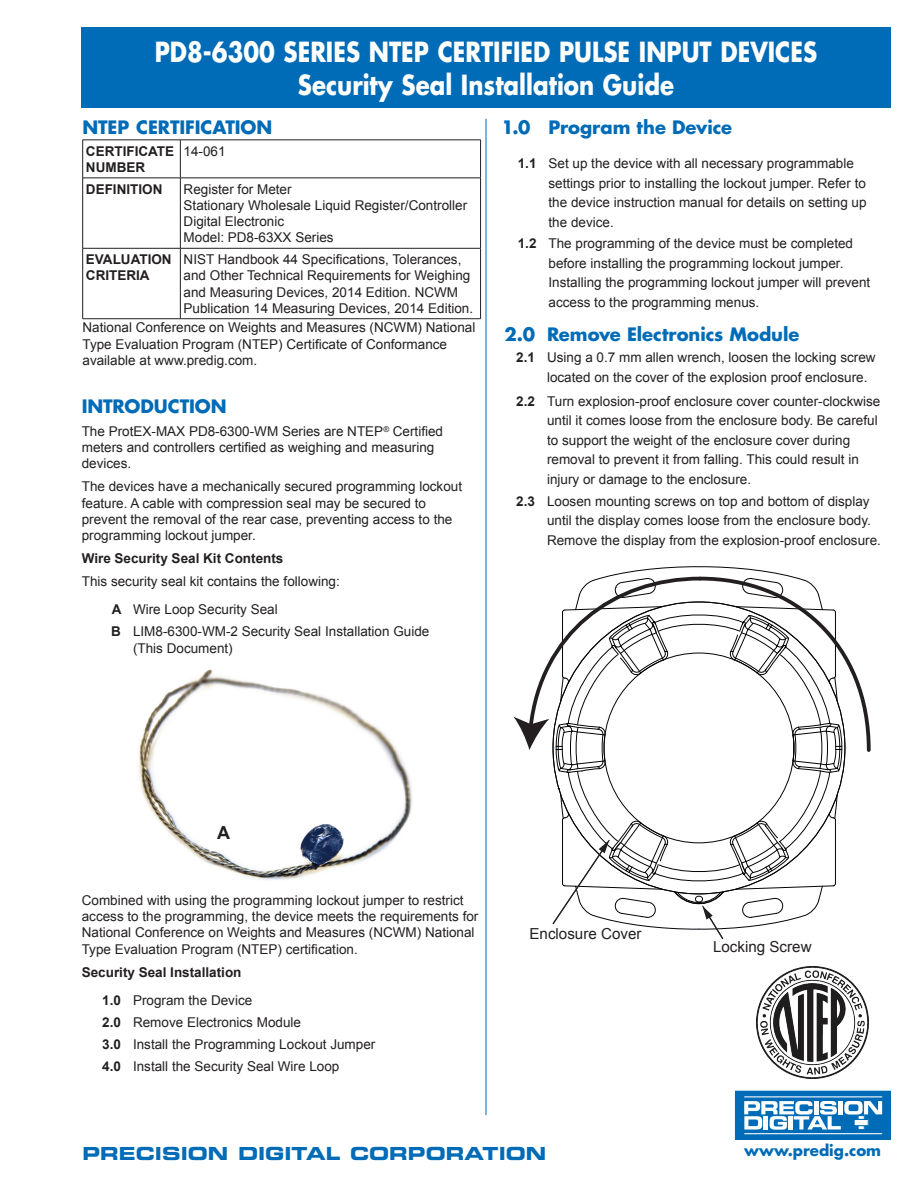
<style>
.page{position:relative;width:918px;height:1188px;background:#fff}
.page>*{position:absolute;margin:0;border:0;box-sizing:border-box;transform-origin:0 0}
.t1{font:700 27px/32.5px "Futura Std";color:#fff;text-align:center;scale:.85 1}
.t2{font:700 18px "Futura Std";color:#006bb6}
.t3{font:18px "Eurostile LT Std Bold Ex 2";color:#006bb6}
.t4{font:700 18px "Arial";color:#231f20}
.t5{font:15.15px "Arial";color:#231f20}
.t6{font:700 15px "Futura Std";color:#006bb6}
.t7{font:13.5px/16.2px "Arial";color:#231f20}
.t8{font:700 13.5px/16.2px "Arial";color:#231f20}
.s1{font-weight:700}
.s2{font-weight:400}
</style>
<div class="page">
<div style="left:735px;top:1091px;width:156px;height:49px;background:#006bb6"></div>
<svg style="left:744px;top:1101px;width:138px;height:29px"></svg>
<hr style="left:744px;top:1096px;width:138px;height:1px;background:#fff">
<hr style="left:744px;top:1133px;width:138px;height:1px;background:#fff">
<div style="left:81px;top:27px;width:810px;height:81px;background:#006bb6"></div>
<hr style="left:486px;top:119px;width:1px;height:996px;background:#006bb6">
<hr style="left:82px;top:140px;width:98px;height:1px;background:#231f20">
<hr style="left:82px;top:140px;width:1px;height:38px;background:#231f20">
<hr style="left:180px;top:140px;width:301px;height:1px;background:#231f20">
<hr style="left:180px;top:140px;width:1px;height:38px;background:#231f20">
<hr style="left:480px;top:140px;width:1px;height:38px;background:#231f20">
<hr style="left:82px;top:178px;width:98px;height:1px;background:#231f20">
<hr style="left:82px;top:178px;width:1px;height:70px;background:#231f20">
<hr style="left:180px;top:178px;width:301px;height:1px;background:#231f20">
<hr style="left:180px;top:178px;width:1px;height:70px;background:#231f20">
<hr style="left:480px;top:178px;width:1px;height:70px;background:#231f20">
<hr style="left:82px;top:248px;width:98px;height:1px;background:#231f20">
<hr style="left:82px;top:248px;width:1px;height:71px;background:#231f20">
<hr style="left:180px;top:248px;width:301px;height:1px;background:#231f20">
<hr style="left:180px;top:248px;width:1px;height:71px;background:#231f20">
<hr style="left:480px;top:248px;width:1px;height:71px;background:#231f20">
<hr style="left:82px;top:318px;width:98px;height:1px;background:#231f20">
<hr style="left:180px;top:318px;width:301px;height:1px;background:#231f20">
<img style="left:138px;top:669px;width:274px;height:211px">
<img style="left:756px;top:966px;width:113px;height:113px">
<svg style="left:513px;top:566px;width:358px;height:373px"></svg>
<h1 class="t1" style="left:155px;top:36px;width:778px">PD8-6300 Series NTEP Certified Pulse Input Devic es<br>Security Seal Installation Guide</h1>
<h2 class="t2" style="left:82px;top:115px;width:175px">NTEP Certification</h2>
<p class="t8" style="left:86px;top:143px;width:90px">CERTIFICATE<br>NUMBER</p>
<p class="t7" style="left:184px;top:143px;width:44px">14-061</p>
<p class="t8" style="left:86px;top:181px;width:78px">DEFINITION</p>
<p class="t7" style="left:184px;top:181px;width:285px">Register for Meter<br>Stationary Wholesale Liquid Register/Controller<br>Digital Electronic<br>Model: PD8-63XX Series</p>
<p class="t8" style="left:86px;top:252px;width:87px">EVALUATION<br>CRITERIA</p>
<p class="t7" style="left:184px;top:251px;width:291px">NIST Handbook 44 Specifications, Tolerances, and Other Technical Requirements for Weighing and Measuring Devices, 2014 Edition. NCWM Publication 14 Measuring Devices, 2014 Edition.</p>
<p class="t7" style="left:82px;top:320px;width:394px">National Conference on Weights and Measures (NCWM) National<br>Type Evaluation Program (NTEP) Certificate of Conformance available at www.predig.com.</p>
<h2 class="t2" style="left:82px;top:394px;width:147px">INTRODUCTION</h2>
<p class="t7" style="left:82px;top:423px;width:363px">The ProtEX-MAX PD8-6300-WM Series are NTEP<sup>®</sup> Certified meters and controllers certified as weighing and measuring devices.</p>
<p class="t7" style="left:82px;top:479px;width:382px">The devices have a mechanically secured programming lockout feature. A cable with compression seal may be secured to prevent the removal of the rear case, preventing access to the programming lockout jumper.</p>
<p class="t8" style="left:82px;top:551px;width:203px">Wire Security Seal Kit Contents</p>
<p class="t7" style="left:112px;top:567px;width:230px;line-height:28.7px;text-indent:-30px">This security seal kit contains the following:<br><span class="s1">A</span> Wire Loop Security Seal</p>
<p class="t7" style="left:133px;top:624px;width:298px;text-indent:-22px"><span class="s1">B</span> LIM8-6300-WM-2 Security Seal Installation Guide (This Document)</p>
<h2 class="t2" style="left:501px;top:116px;width:232px">1.0 Program the Device</h2>
<p class="t7" style="left:549px;top:154px;width:320px;line-height:19.5px;text-indent:-31px"><span class="s1">1.1</span> Set up the device with all necessary programmable settings prior to installing the lockout jumper. Refer to the device instruction manual for details on setting up the device.</p>
<p class="t7" style="left:549px;top:234px;width:323px;line-height:19.5px;text-indent:-31px"><span class="s1">1.2</span> The programming of the device must be completed before installing the programming lockout jumper.<br>Installing the programming lockout jumper will prevent access to the programming menus.</p>
<h2 class="t2" style="left:504px;top:322px;width:296px">2.0 Remove Electronics Module</h2>
<p class="t7" style="left:547px;top:348px;width:330px;line-height:19.5px;text-indent:-31px"><span class="s1">2.1</span> Using a 0.7 mm allen wrench, loosen the locking screw located on the cover of the explosion proof enclosure.</p>
<p class="t7" style="left:547px;top:391px;width:335px;line-height:19.5px;text-indent:-31px"><span class="s1">2.2</span> Turn explosion-proof enclosure cover counter-clockwise until it comes loose from the enclosure body. Be careful to support the weight of the enclosure cover during removal to prevent it from falling. This could result in injury or damage to the enclosure.</p>
<p class="t7" style="left:547px;top:491px;width:335px;line-height:19.5px;text-indent:-31px"><span class="s1">2.3</span> Loosen mounting screws on top and bottom of display until the display comes loose from the enclosure body.<br>Remove the display from the explosion-proof enclosure.</p>
<h2 class="t4" style="left:217px;top:821px;width:14px">A</h2>
<p class="t7" style="left:82px;top:892px;width:398px">Combined with using the programming lockout jumper to restrict access to the programming, the device meets the requirements for National Conference on Weights and Measures (NCWM) National Type Evaluation Program (NTEP) certification.</p>
<p class="t8" style="left:102px;top:958px;width:152px;line-height:28.7px;text-indent:-21px">Security Seal Installation<br>1.0 <span class="s2">Program the Device</span></p>
<p class="t7" style="left:102px;top:1011px;width:275px;line-height:21.9px"><span class="s1">2.0</span> Remove Electronics Module<br><span class="s1">3.0</span> Install the Programming Lockout Jumper<br><span class="s1">4.0</span> Install the Security Seal Wire Loop</p>
<p class="t5" style="left:529px;top:924px;width:114px">Enclosure Cover</p>
<p class="t5" style="left:713px;top:937px;width:100px">Locking Screw</p>
<h2 class="t3" style="left:82px;top:1140px;width:465px">PRECISION DIGITAL CORPORATION</h2>
<p class="t6" style="left:744px;top:1140px;width:138px">www.predig.com</p>
</div>
